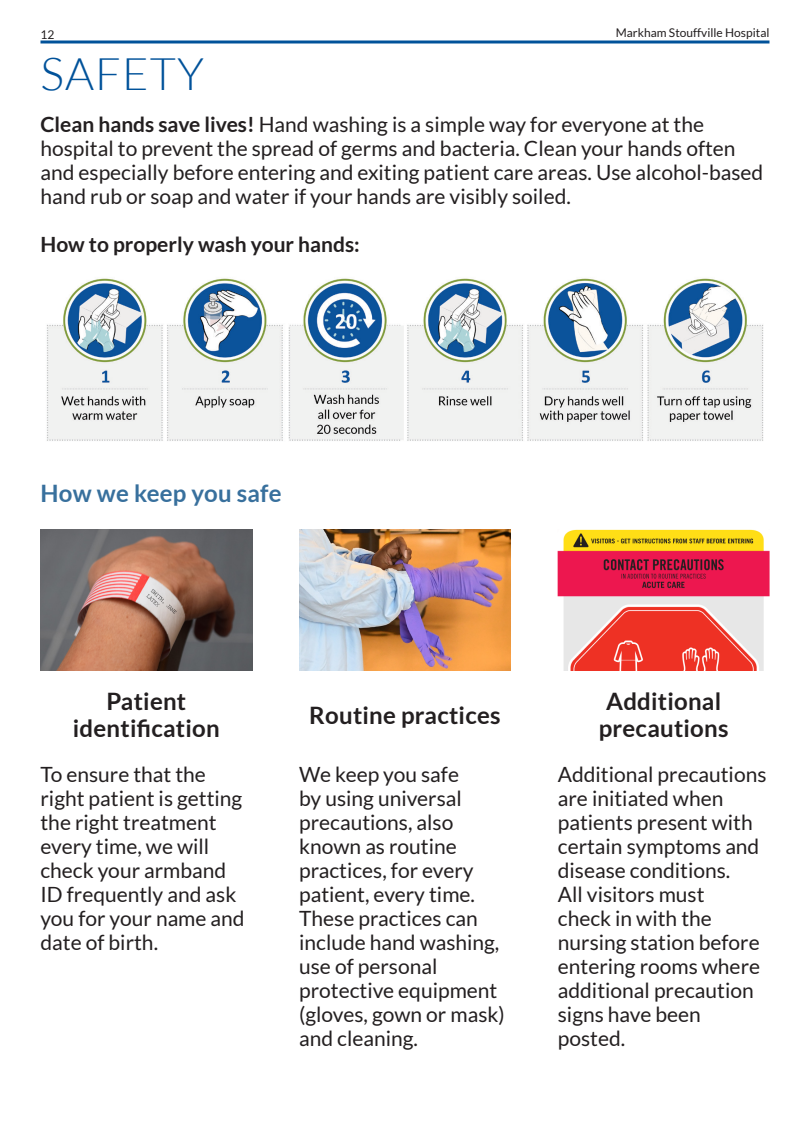
<style>
.page{position:relative;width:810px;height:1134px;background:#fff}
.page>*{position:absolute;margin:0;border:0;box-sizing:border-box;transform-origin:0 0}
.Header_Text{font:300 45px "Lato";letter-spacing:.025em;color:#01529a}
.Subheader{font:700 24px/27px "Lato";letter-spacing:.01em;color:#231f20;text-align:center}
.Subheader-2{font:700 24px "Lato";letter-spacing:.01em;color:#38709d}
.Body_Text{font:21px/24px "Lato";color:#231f20}
.Body_Text-2{font:700 21px "Lato";color:#231f20}
.t1{font:12px "Lato";color:#231f20}
.s1{font-weight:700}
</style>
<div class="page">
<svg style="left:40px;top:40px;width:730px;height:4px;background:#407db3"></svg>
<img style="left:40px;top:530px;width:212px;height:141px">
<img style="left:558px;top:530px;width:212px;height:141px">
<img style="left:299px;top:530px;width:212px;height:141px">
<img style="left:46px;top:278px;width:718px;height:163px">
<p class="t1" style="left:40px;top:28px;width:15px">12</p>
<p class="t1" style="left:616px;top:26px;width:155px">Markham Stouffville Hospital</p>
<p class="Header_Text" style="left:40px;top:50px;width:165px">SAFETY</p>
<p class="Body_Text" style="left:40px;top:113px;width:724px"><span class="s1">Clean hands save lives!</span> Hand washing is a simple way for everyone at the hospital to prevent the spread of germs and bacteria. Clean your hands often and especially before entering and exiting patient care areas. Use alcohol-based hand rub or soap and water if your hands are visibly soiled.</p>
<p class="Body_Text-2" style="left:40px;top:233px;width:321px">How to properly wash your hands:</p>
<p class="Subheader-2" style="left:40px;top:479px;width:243px">How we keep you safe</p>
<p class="Subheader" style="left:73px;top:687px;width:148px">Patient identification</p>
<p class="Subheader" style="left:309px;top:701px;width:193px">Routine practices</p>
<p class="Subheader" style="left:599px;top:687px;width:131px">Additional precautions</p>
<p class="Body_Text" style="left:40px;top:762px;width:206px">To ensure that the right patient is getting the right treatment every time, we will check your armband<br>ID frequently and ask you for your name and date of birth.</p>
<p class="Body_Text" style="left:299px;top:762px;width:207px">We keep you safe<br>by using universal precautions, also known as routine practices, for every patient, every time.<br>These practices can include hand washing, use of personal protective equipment (gloves, gown or mask) and cleaning.</p>
<p class="Body_Text" style="left:558px;top:762px;width:210px">Additional precautions are initiated when patients present with certain symptoms and disease conditions.</p>
<p class="Body_Text" style="left:558px;top:882px;width:204px">All visitors must check in with the nursing station before entering rooms where additional precaution signs have been posted.</p>
</div>
